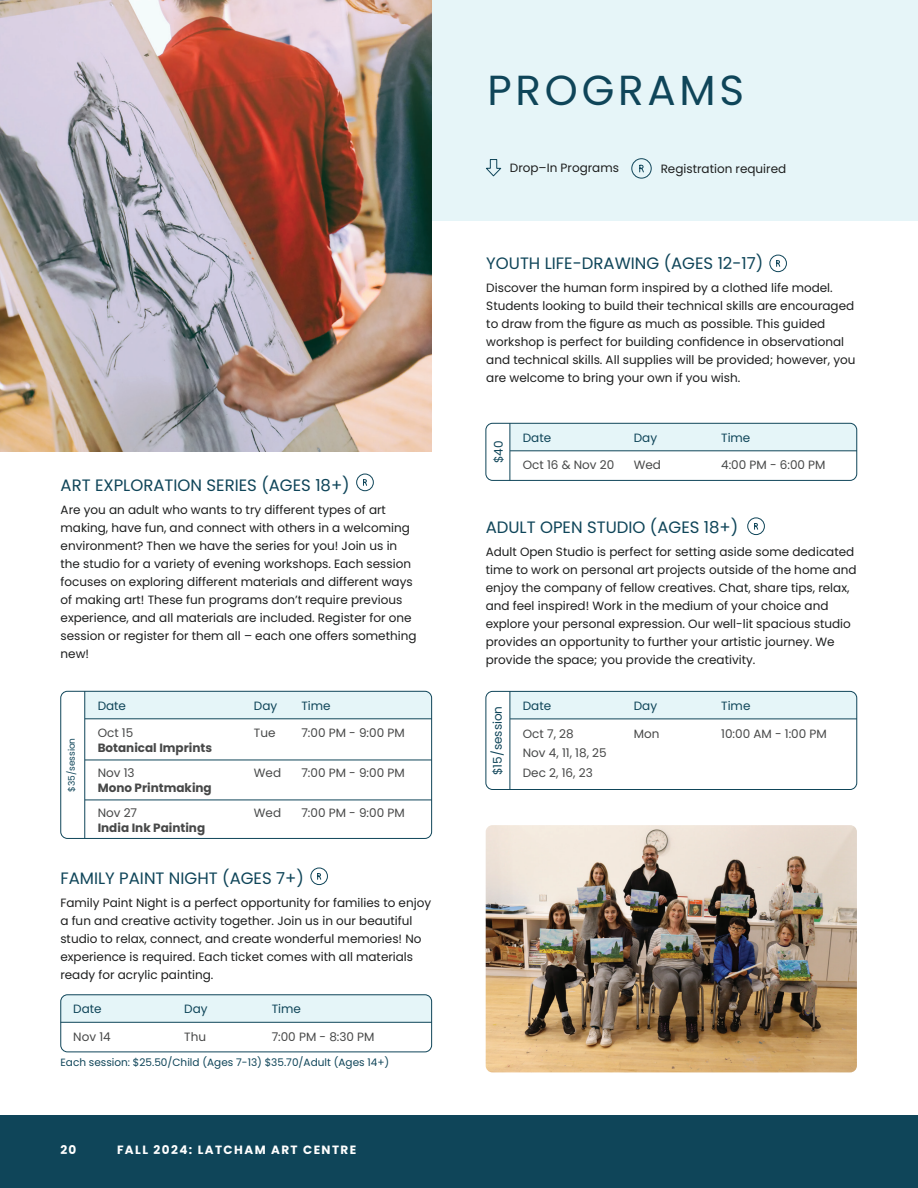
<style>
.page{position:relative;width:918px;height:1188px;background:#fff}
.page>*{position:absolute;margin:0;border:0;box-sizing:border-box;transform-origin:0 0}
.t1{font:42px "Poppins";letter-spacing:.09em;color:#0f4559}
.t2{font:16.5px "Poppins";color:#0f4559}
.t3{font:12px/18px "Poppins";color:#1d1e1e}
.t4{font:12px/19.5px "Poppins";color:#474848}
.t5{font:12px "Poppins";color:#0f4559}
.t6{font:700 12px "Poppins";color:#474848}
.t7{font:700 12px "Poppins";letter-spacing:.12em;color:#fff}
.t8{font:10.5px "Poppins";color:#0f4559}
.t9{font:9px "Poppins";color:#0f4559}
</style>
<div class="page">
<div style="left:0;top:0;width:918px;height:220px;background:#e6f5f8"></div>
<div style="left:0;top:1116px;width:918px;height:72px;background:#0f4559"></div>
<svg style="left:486px;top:159px;width:16px;height:18px"></svg>
<svg style="left:631px;top:158px;width:21px;height:21px"></svg>
<img style="left:0;top:0;width:432px;height:452px">
<svg style="left:356px;top:473px;width:18px;height:18px"></svg>
<div style="left:86px;top:691px;width:346px;height:28px;background:#e5f5f8"></div>
<div style="left:61px;top:691px;width:371px;height:148px;border:1px solid #0f4559;border-radius:7px"></div>
<hr style="left:85px;top:691px;width:1px;height:147px;background:#0f4559">
<hr style="left:85px;top:719px;width:347px;height:1px;background:#0f4559">
<svg style="left:747px;top:517px;width:18px;height:18px"></svg>
<div style="left:511px;top:691px;width:346px;height:28px;background:#e5f5f8"></div>
<div style="left:486px;top:691px;width:371px;height:99px;border:1px solid #0f4559;border-radius:7px"></div>
<hr style="left:510px;top:691px;width:1px;height:99px;background:#0f4559">
<hr style="left:510px;top:719px;width:347px;height:1px;background:#0f4559">
<div style="left:61px;top:995px;width:371px;height:27px;background:#e5f5f8"></div>
<div style="left:61px;top:995px;width:371px;height:57px;border:1px solid #0f4559;border-radius:7px"></div>
<hr style="left:61px;top:1022px;width:371px;height:1px;background:#0f4559">
<svg style="left:310px;top:867px;width:18px;height:18px"></svg>
<svg style="left:769px;top:254px;width:18px;height:18px"></svg>
<img style="left:486px;top:825px;width:371px;height:247px">
<hr style="left:85px;top:760px;width:347px;height:1px;background:#0f4559">
<hr style="left:85px;top:800px;width:347px;height:1px;background:#0f4559">
<div style="left:511px;top:423px;width:346px;height:28px;background:#e5f5f8"></div>
<div style="left:486px;top:423px;width:371px;height:58px;border:1px solid #0f4559;border-radius:7px"></div>
<hr style="left:510px;top:423px;width:1px;height:58px;background:#0f4559">
<hr style="left:510px;top:451px;width:347px;height:1px;background:#0f4559">
<h2 class="t2" style="left:61px;top:476px;width:291px">ART EXPLORATION SERIES (AGES 18+)</h2>
<p class="t3" style="left:61px;top:501px;width:357px">Are you an adult who wants to try different types of art making, have fun, and connect with others in a welcoming environment? Then we have the series for you! Join us in the studio for a variety of evening workshops. Each session focuses on exploring different materials and different ways of making art! These fun programs don’t require previous experience, and all materials are included. Register for one session or register for them all – each one offers something new!</p>
<p class="t9" style="left:66px;top:792px;width:56px;rotate:-90deg">$35/session</p>
<p class="t5" style="left:98px;top:699px;width:30px">Date</p>
<p class="t5" style="left:254px;top:699px;width:25px">Day</p>
<p class="t5" style="left:301px;top:699px;width:31px">Time</p>
<p class="t4" style="left:98px;top:724px;width:37px">Oct 15</p>
<p class="t6" style="left:98px;top:741px;width:116px">Botanical Imprints</p>
<p class="t4" style="left:254px;top:724px;width:23px">Tue</p>
<p class="t4" style="left:301px;top:724px;width:105px">7:00 PM - 9:00 PM</p>
<p class="t4" style="left:98px;top:763px;width:38px">Nov 13</p>
<p class="t6" style="left:98px;top:781px;width:116px">Mono Printmaking</p>
<p class="t4" style="left:98px;top:803px;width:41px">Nov 27</p>
<p class="t6" style="left:98px;top:821px;width:109px">India Ink Painting</p>
<p class="t4" style="left:254px;top:763px;width:29px">Wed</p>
<p class="t4" style="left:301px;top:763px;width:105px">7:00 PM - 9:00 PM</p>
<p class="t4" style="left:254px;top:803px;width:29px">Wed</p>
<p class="t4" style="left:301px;top:803px;width:105px">7:00 PM - 9:00 PM</p>
<h2 class="t2" style="left:60px;top:869px;width:245px">FAMILY PAINT NIGHT (AGES 7+)</h2>
<p class="t3" style="left:60px;top:894px;width:372px">Family Paint Night is a perfect opportunity for families to enjoy a fun and creative activity together. Join us in our beautiful studio to relax, connect, and create wonderful memories! No experience is required. Each ticket comes with all materials ready for acrylic painting.</p>
<p class="t5" style="left:73px;top:1002px;width:30px">Date</p>
<p class="t5" style="left:184px;top:1002px;width:25px">Day</p>
<p class="t5" style="left:272px;top:1002px;width:31px">Time</p>
<p class="t4" style="left:73px;top:1027px;width:39px">Nov 14</p>
<p class="t4" style="left:184px;top:1027px;width:23px">Thu</p>
<p class="t4" style="left:272px;top:1027px;width:104px">7:00 PM - 8:30 PM</p>
<p class="t8" style="left:61px;top:1056px;width:330px">Each session: $25.50/Child (Ages 7-13) $35.70/Adult (Ages 14+)</p>
<p class="t7" style="left:60px;top:1143px;width:17px">20</p>
<p class="t7" style="left:117px;top:1143px;width:241px">FALL 2024: LATCHAM ART CENTRE</p>
<h1 class="t1" style="left:488px;top:66px;width:258px">PROGRAMS</h1>
<p class="t3" style="left:510px;top:159px;width:111px">Drop–In Programs</p>
<p class="t3" style="left:661px;top:160px;width:127px">Registration required</p>
<h2 class="t2" style="left:486px;top:254px;width:279px">YOUTH LIFE-DRAWING (AGES 12-17)</h2>
<p class="t3" style="left:486px;top:279px;width:371px">Discover the human form inspired by a clothed life model.<br>Students looking to build their technical skills are encouraged to draw from the figure as much as possible. This guided workshop is perfect for building confidence in observational and technical skills. All supplies will be provided; however, you are welcome to bring your own if you wish.</p>
<p class="t5" style="left:492px;top:463px;width:24px;rotate:-90deg">$40</p>
<p class="t5" style="left:523px;top:431px;width:30px">Date</p>
<p class="t5" style="left:634px;top:431px;width:25px">Day</p>
<p class="t5" style="left:721px;top:431px;width:31px">Time</p>
<p class="t4" style="left:523px;top:456px;width:93px">Oct 16 &amp; Nov 20</p>
<p class="t4" style="left:634px;top:456px;width:29px">Wed</p>
<p class="t4" style="left:721px;top:456px;width:106px">4:00 PM - 6:00 PM</p>
<h2 class="t2" style="left:486px;top:518px;width:254px">ADULT OPEN STUDIO (AGES 18+)</h2>
<p class="t3" style="left:486px;top:543px;width:372px">Adult Open Studio is perfect for setting aside some dedicated time to work on personal art projects outside of the home and enjoy the company of fellow creatives. Chat, share tips, relax, and feel inspired! Work in the medium of your choice and explore your personal expression. Our well-lit spacious studio provides an opportunity to further your artistic journey. We provide the space; you provide the creativity.</p>
<p class="t5" style="left:523px;top:699px;width:30px">Date</p>
<p class="t5" style="left:634px;top:699px;width:25px">Day</p>
<p class="t5" style="left:721px;top:699px;width:31px">Time</p>
<p class="t4" style="left:523px;top:724px;width:85px">Oct 7, 28<br>Nov 4, 11, 18, 25<br>Dec 2, 16, 23</p>
<p class="t4" style="left:634px;top:724px;width:27px">Mon</p>
<p class="t4" style="left:721px;top:724px;width:107px">10:00 AM - 1:00 PM</p>
<p class="t5" style="left:491px;top:775px;width:71px;rotate:-90deg">$15/session</p>
</div>
